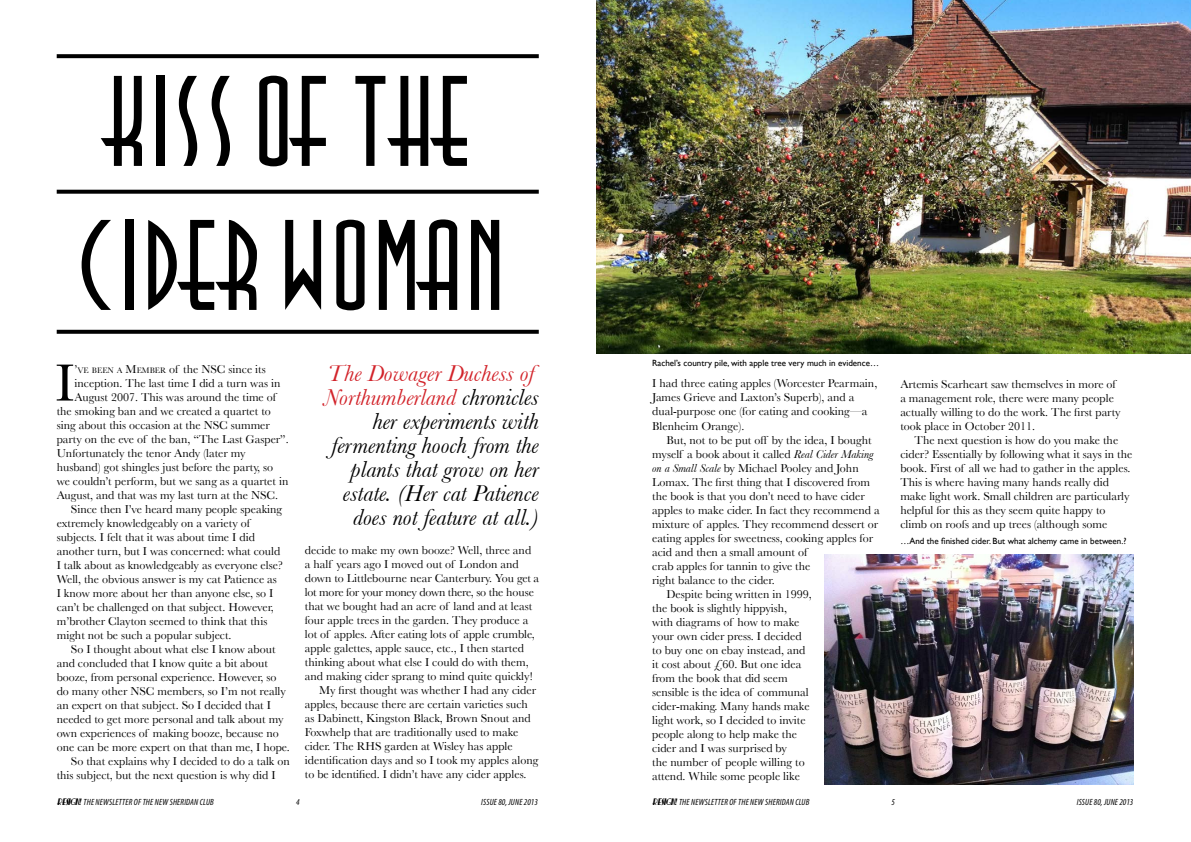
<style>
.page{position:relative;width:1191px;height:842px;background:#fff}
.page>*{position:absolute;margin:0;border:0;box-sizing:border-box;transform-origin:0 0}
.t1{font:120px/144px "Tall Deco";color:#000}
.t2{font:54.3px "Baskerville";color:#000}
.t3{font:italic 24px/24px "Baskerville";color:#000;text-align:right}
.t4{font:12px/14px "Baskerville";color:#000}
.t5{font:12px "Baskerville";letter-spacing:-.02em;color:#000}
.t6{font:italic condensed 9px "Myriad Pro";letter-spacing:.02em;color:#000}
.t7{font:9px "Gill Sans";color:#000}
.s1{font-style:inherit}
.s2{font-size:8.4px}
.s3{color:#d2232a}
.s4{font-family:"Nickerbocker";font-stretch:normal}
.s5{font-style:italic}
</style>
<div class="page">
<svg style="left:57px;top:54px;width:482px;height:4px;background:#0b0b0b"></svg>
<svg style="left:57px;top:190px;width:482px;height:4px;background:#131313"></svg>
<svg style="left:57px;top:330px;width:482px;height:4px;background:#0e0e0e"></svg>
<img style="left:597px;top:0;width:594px;height:353px">
<img style="left:825px;top:554px;width:308px;height:231px">
<h1 class="t1" style="left:82px;top:45px;width:434px">KISSOFTHE<br>CIDER WOMAN</h1>
<h2 class="t2" style="left:55px;top:351px;width:21px">I</h2>
<p class="t4" style="left:75px;top:362px;width:193px"><span class="s1">’</span><span class="s2">VE BEEN A</span> <span class="s1">M</span><span class="s2">EMBER</span> of the NSC since its</p>
<p class="t4" style="left:75px;top:376px;width:207px">inception. The last time I did a turn was in</p>
<p class="t4" style="left:75px;top:390px;width:203px">August 2007. This was around the time of</p>
<p class="t4" style="left:57px;top:404px;width:216px">the smoking ban and we created a quartet to</p>
<p class="t4" style="left:57px;top:418px;width:215px">sing about this occasion at the NSC summer</p>
<p class="t4" style="left:57px;top:432px;width:234px">party on the eve of the ban, “The Last Gasper”.</p>
<p class="t4" style="left:57px;top:446px;width:190px">Unfortunately the tenor Andy (later my</p>
<p class="t4" style="left:57px;top:460px;width:218px">husband) got shingles just before the party, so</p>
<p class="t4" style="left:57px;top:474px;width:233px">we couldn’t perform, but we sang as a quartet in</p>
<p class="t4" style="left:57px;top:488px;width:223px">August, and that was my last turn at the NSC.</p>
<p class="t4" style="left:71px;top:502px;width:213px">Since then I’ve heard many people speaking</p>
<p class="t4" style="left:57px;top:516px;width:195px">extremely knowledgeably on a variety of</p>
<p class="t4" style="left:57px;top:530px;width:200px">subjects. I felt that it was about time I did</p>
<p class="t4" style="left:57px;top:544px;width:225px">another turn, but I was concerned: what could</p>
<p class="t4" style="left:57px;top:558px;width:227px">I talk about as knowledgeably as everyone else?</p>
<p class="t4" style="left:57px;top:572px;width:222px">Well, the obvious answer is my cat Patience as</p>
<p class="t4" style="left:57px;top:586px;width:218px">I know more about her than anyone else, so I</p>
<p class="t4" style="left:57px;top:600px;width:219px">can’t be challenged on that subject. However,</p>
<p class="t4" style="left:57px;top:614px;width:212px">m’brother Clayton seemed to think that this</p>
<p class="t4" style="left:57px;top:628px;width:176px">might not be such a popular subject.</p>
<p class="t4" style="left:71px;top:642px;width:206px">So I thought about what else I know about</p>
<p class="t4" style="left:57px;top:656px;width:213px">and concluded that I know quite a bit about</p>
<p class="t4" style="left:57px;top:670px;width:221px">booze, from personal experience. However, so</p>
<p class="t4" style="left:57px;top:684px;width:231px">do many other NSC members, so I’m not really</p>
<p class="t4" style="left:57px;top:698px;width:216px">an expert on that subject. So I decided that I</p>
<p class="t4" style="left:57px;top:712px;width:228px">needed to get more personal and talk about my</p>
<p class="t4" style="left:57px;top:726px;width:224px">own experiences of making booze, because no</p>
<p class="t4" style="left:57px;top:740px;width:235px">one can be more expert on that than me, I hope.</p>
<p class="t4" style="left:71px;top:754px;width:220px">So that explains why I decided to do a talk on</p>
<p class="t4" style="left:57px;top:768px;width:220px">this subject, but the next question is why did I</p>
<h3 class="t3" style="left:324px;top:361px;width:216px"><span class="s3">The Dowager Duchess of<br>Northumberland</span> chronicles her experiments with fermenting hooch from the plants that grow on her estate. (Her cat Patience does not feature at all.)</h3>
<p class="t4" style="left:305px;top:543px;width:228px">decide to make my own booze? Well, three and</p>
<p class="t4" style="left:305px;top:557px;width:215px">a half years ago I moved out of London and</p>
<p class="t4" style="left:305px;top:571px;width:236px">down to Littlebourne near Canterbury. You get a</p>
<p class="t5" style="left:305px;top:585px;width:231px">lot more for your money down there, so the house</p>
<p class="t4" style="left:305px;top:599px;width:229px">that we bought had an acre of land and at least</p>
<p class="t4" style="left:305px;top:613px;width:225px">four apple trees in the garden. They produce a</p>
<p class="t4" style="left:305px;top:627px;width:232px">lot of apples. After eating lots of apple crumble,</p>
<p class="t4" style="left:305px;top:641px;width:221px">apple galettes, apple sauce, etc., I then started</p>
<p class="t4" style="left:305px;top:655px;width:225px">thinking about what else I could do with them,</p>
<p class="t4" style="left:305px;top:669px;width:229px">and making cider sprang to mind quite quickly!</p>
<p class="t4" style="left:319px;top:683px;width:219px">My first thought was whether I had any cider</p>
<p class="t4" style="left:305px;top:697px;width:224px">apples, because there are certain varieties such</p>
<p class="t4" style="left:305px;top:711px;width:227px">as Dabinett, Kingston Black, Brown Snout and</p>
<p class="t4" style="left:305px;top:725px;width:215px">Foxwhelp that are traditionally used to make</p>
<p class="t4" style="left:305px;top:739px;width:209px">cider. The RHS garden at Wisley has apple</p>
<p class="t4" style="left:305px;top:753px;width:235px">identification days and so I took my apples along</p>
<p class="t4" style="left:305px;top:767px;width:223px">to be identified. I didn’t have any cider apples.</p>
<p class="t6" style="left:57px;top:796px;width:159px"><span class="s4">RESIGN!</span>THE NEWSLETTER OF THE NEW SHERIDAN CLUB</p>
<p class="t6" style="left:296px;top:796px;width:5px">4</p>
<p class="t6" style="left:481px;top:796px;width:58px">ISSUE 80, JUNE 2013</p>
<p class="t7" style="left:652px;top:358px;width:228px">Rachel’s country pile, with apple tree very much in evidence…</p>
<p class="t4" style="left:652px;top:376px;width:227px">I had three eating apples (Worcester Pearmain, James Grieve and Laxton’s Superb), and a dual-purpose one (for eating and cooking—a Blenheim Orange).</p>
<p class="t4" style="left:666px;top:432px;width:207px">But, not to be put off by the idea, I bought</p>
<p class="t4" style="left:652px;top:446px;width:223px">myself a book about it called <span class="s5">Real Cider Making</span></p>
<p class="t4" style="left:652px;top:460px;width:208px"><span class="s5">on a Small Scale</span> by Michael Pooley and John</p>
<p class="t4" style="left:652px;top:474px;width:219px">Lomax. The first thing that I discovered from</p>
<p class="t4" style="left:652px;top:488px;width:214px">the book is that you don’t need to have cider</p>
<p class="t4" style="left:652px;top:502px;width:229px">apples to make cider. In fact they recommend a</p>
<p class="t4" style="left:652px;top:516px;width:227px">mixture of apples. They recommend dessert or</p>
<p class="t4" style="left:652px;top:530px;width:222px">eating apples for sweetness, cooking apples for</p>
<p class="t4" style="left:652px;top:544px;width:157px">acid and then a small amount of</p>
<p class="t4" style="left:652px;top:558px;width:160px">crab apples for tannin to give the</p>
<p class="t4" style="left:652px;top:572px;width:124px">right balance to the cider.</p>
<p class="t4" style="left:666px;top:586px;width:147px">Despite being written in 1999,</p>
<p class="t4" style="left:652px;top:600px;width:137px">the book is slightly hippyish,</p>
<p class="t4" style="left:652px;top:614px;width:149px">with diagrams of how to make</p>
<p class="t4" style="left:652px;top:629px;width:151px">your own cider press. I decided</p>
<p class="t4" style="left:652px;top:643px;width:155px">to buy one on ebay instead, and</p>
<p class="t4" style="left:652px;top:657px;width:151px">it cost about £60. But one idea</p>
<p class="t4" style="left:652px;top:671px;width:137px">from the book that did seem</p>
<p class="t4" style="left:652px;top:685px;width:158px">sensible is the idea of communal</p>
<p class="t4" style="left:652px;top:699px;width:159px">cider-making. Many hands make</p>
<p class="t4" style="left:652px;top:713px;width:155px">light work, so I decided to invite</p>
<p class="t4" style="left:652px;top:727px;width:146px">people along to help make the</p>
<p class="t4" style="left:652px;top:741px;width:136px">cider and I was surprised by</p>
<p class="t4" style="left:652px;top:755px;width:154px">the number of people willing to</p>
<p class="t4" style="left:652px;top:769px;width:149px">attend. While some people like</p>
<p class="t4" style="left:900px;top:377px;width:222px">Artemis Scarheart saw themselves in more of a management role, there were many people actually willing to do the work. The first party took place in October 2011.</p>
<p class="t4" style="left:900px;top:433px;width:233px;text-indent:14px">The next question is how do you make the cider? Essentially by following what it says in the book. First of all we had to gather in the apples.<br>This is where having many hands really did make light work. Small children are particularly helpful for this as they seem quite happy to climb on roofs and up trees (although some</p>
<p class="t7" style="left:900px;top:535px;width:227px">…And the finished cider. But what alchemy came in between.?</p>
<p class="t6" style="left:652px;top:796px;width:159px"><span class="s4">RESIGN!</span>THE NEWSLETTER OF THE NEW SHERIDAN CLUB</p>
<p class="t6" style="left:891px;top:796px;width:5px">5</p>
<p class="t6" style="left:1076px;top:796px;width:58px">ISSUE 80, JUNE 2013</p>
</div>
